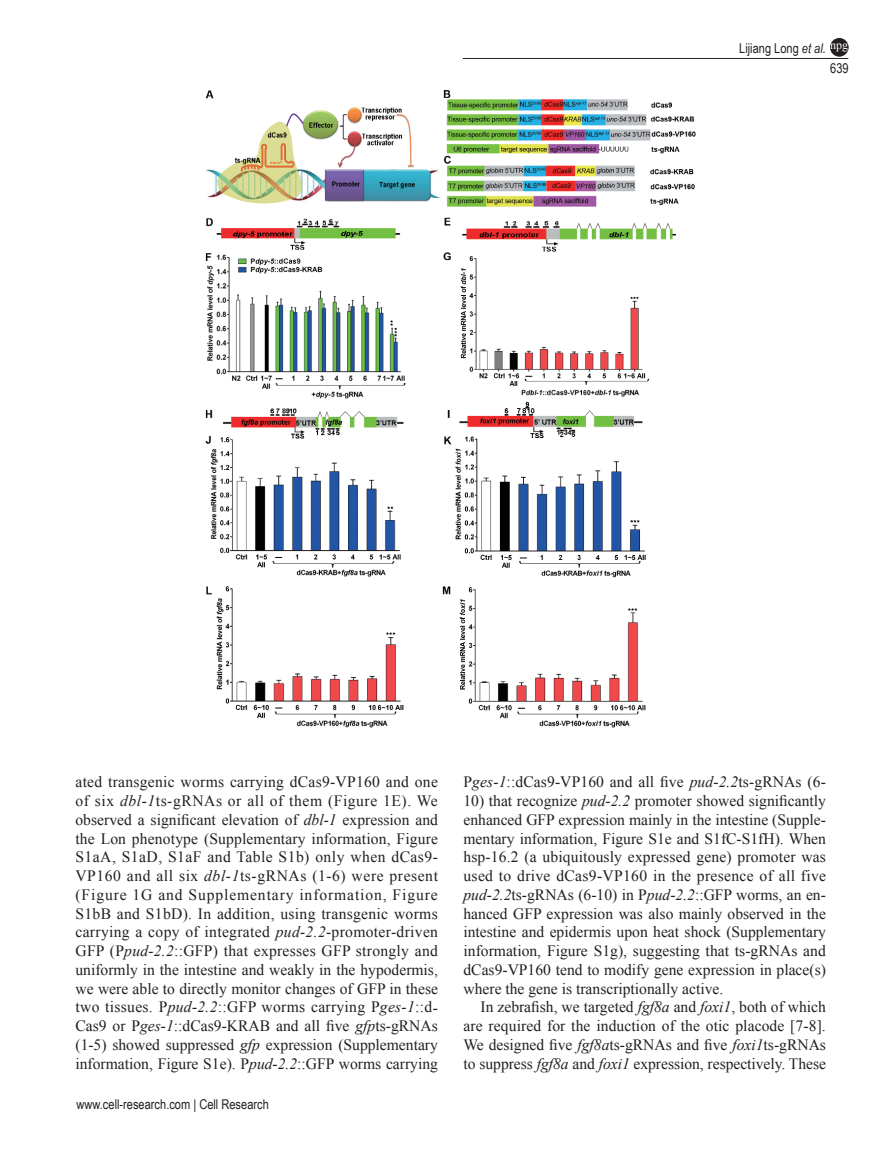
<style>
.page{position:relative;width:893px;height:1170px;background:#fff}
.page>*{position:absolute;margin:0;border:0;box-sizing:border-box;transform-origin:0 0}
.t1{font:15.75px/18.8px "Times New Roman PSMT2";color:#231f20;text-align:justify}
.t2{font:15.75px "Times New Roman";color:#231f20}
.t3{font:15.75px/18.8px "Times New Roman PSMT2";letter-spacing:.02em;color:#231f20}
.t4{font:13.5px "Arial Narrow";color:#231f20}
.t5{font:12px "Times New Roman PSMT2";color:#fff}
.s1{font-style:italic}
.s2{font-family:"Times New Roman";font-style:italic}
.s3{font-family:"Times New Roman PSMT2"}
</style>
<div class="page">
<hr style="left:463px;top:58px;width:385px;height:1px;background:#231f20">
<div style="left:830px;top:38px;width:18px;height:18px;background:#231f20;border-radius:50%"></div>
<div style="left:830px;top:38px;width:18px;height:18px;border:1px solid #231f20;border-radius:50%"></div>
<img style="left:205px;top:90px;width:491px;height:638px">
<p class="t4" style="left:739px;top:39px;width:88px">Lijiang Long <span class="s1">et al.</span></p>
<p class="t5" style="left:830px;top:37px;width:19px">npg</p>
<p class="t4" style="left:830px;top:58px;width:20px">639</p>
<p class="t3" style="left:75px;top:772px;width:364px">ated transgenic worms carrying dCas9-VP160 and one of six <span class="s2">dbl-1</span>ts-gRNAs or all of them (Figure 1E). We</p>
<p class="t2" style="left:75px;top:809px;width:364px">observed a significant elevation of <span class="s1">dbl-1</span> <span class="s3">expression and</span></p>
<p class="t1" style="left:75px;top:828px;width:364px">the Lon phenotype (Supplementary information, Figure S1aA, S1aD, S1aF and Table S1b) only when dCas9- VP160 and all six <span class="s2">dbl-1</span>ts-gRNAs (1-6) were present (Figure 1G and Supplementary information, Figure S1bB and S1bD). In addition, using transgenic worms carrying a copy of integrated <span class="s2">pud-2.2</span>-promoter-driven GFP (P<span class="s2">pud-2.2</span>::GFP) that expresses GFP strongly and uniformly in the intestine and weakly in the hypodermis, we were able to directly monitor changes of GFP in these two tissues. P<span class="s2">pud-2.2</span>::GFP worms carrying P<span class="s2">ges-1</span>::d-</p>
<p class="t2" style="left:75px;top:1015px;width:364px"><span class="s3">Cas9 or P</span><span class="s1">ges-1</span>::dCas9-KRAB and all five <span class="s1">gfp</span><span class="s3">ts-gRNAs</span></p>
<p class="t1" style="left:75px;top:1035px;width:364px">(1-5) showed suppressed <span class="s2">gfp</span> expression (Supplementary information, Figure S1e). P<span class="s2">pud-2.2</span>::GFP worms carrying</p>
<p class="t4" style="left:77px;top:1094px;width:194px">www.cell-research.com | Cell Research</p>
<p class="t2" style="left:463px;top:771px;width:364px"><span class="s3">P</span><span class="s1">ges-1</span>::dCas9-VP160 and all five <span class="s1">pud-2.2</span><span class="s3">ts-gRNAs (6-</span></p>
<p class="t2" style="left:463px;top:790px;width:364px"><span class="s3">10) that recognize</span> <span class="s1">pud-2.2</span> promoter showed significantly</p>
<p class="t1" style="left:463px;top:809px;width:364px">enhanced GFP expression mainly in the intestine (Supple&shy;mentary information, Figure S1e and S1fC-S1fH). When hsp-16.2 (a ubiquitously expressed gene) promoter was used to drive dCas9-VP160 in the presence of all five <span class="s2">pud-2.2</span>ts-gRNAs (6-10) in P<span class="s2">pud-2.2</span>::GFP worms, an en&shy;hanced GFP expression was also mainly observed in the intestine and epidermis upon heat shock (Supplementary information, Figure S1g), suggesting that ts-gRNAs and dCas9-VP160 tend to modify gene expression in place(s) where the gene is transcriptionally active.</p>
<p class="t2" style="left:480px;top:996px;width:347px">In zebrafish, we targeted <span class="s1">fgf8a</span> <span class="s3">and</span> <span class="s1">foxi1</span><span class="s3">, both of which</span></p>
<p class="t1" style="left:463px;top:1016px;width:364px">are required for the induction of the otic placode [7-8].</p>
<p class="t2" style="left:463px;top:1033px;width:364px">We designed five <span class="s1">fgf8a</span>ts-gRNAs and five <span class="s1">foxi1</span><span class="s3">ts-gRNAs</span></p>
<p class="t1" style="left:463px;top:1053px;width:364px">to suppress <span class="s2">fgf8a</span> and <span class="s2">foxi1</span> expression, respectively. These</p>
</div>
